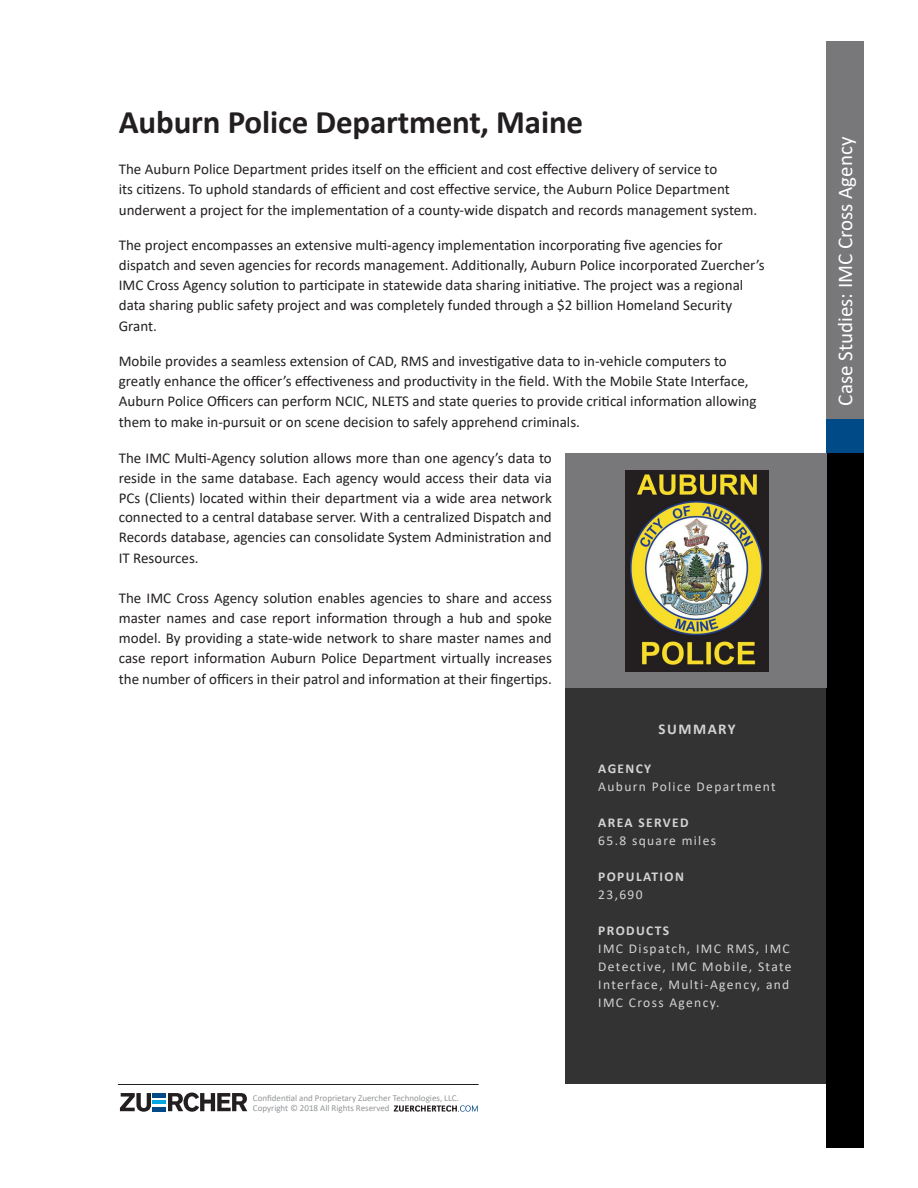
<style>
.page{position:relative;width:918px;height:1188px;background:#fff}
.page>*{position:absolute;margin:0;border:0;box-sizing:border-box;transform-origin:0 0}
.t1{font:700 33px "Calibri";letter-spacing:-.005em;color:#231f20}
.t2{font:21px "Calibri";color:#fff}
.text{font:15px/20.1px "Calibri";color:#231f20}
.t3{font:700 15px "Calibri";letter-spacing:.1em;color:#fff}
.t4{font:13.5px/18px "Calibri";letter-spacing:.1em;color:#fff}
.t5{font:700 13.5px "Calibri";letter-spacing:.1em;color:#fff}
.t6{font:9px "Calibri";color:#939598}
</style>
<div class="page">
<div style="left:827px;top:41px;width:37px;height:380px;background:#787779"></div>
<div style="left:827px;top:420px;width:37px;height:34px;background:#004a87"></div>
<div style="left:827px;top:454px;width:37px;height:694px;background:#000"></div>
<div style="left:565px;top:677px;width:262px;height:407px;background:#333"></div>
<svg style="left:394px;top:1105px;width:84px;height:7px"></svg>
<hr style="left:118px;top:1084px;width:361px;height:1px;background:#231f20">
<hr style="left:153px;top:1093px;width:13px;height:4px;background:#004a87">
<hr style="left:153px;top:1107px;width:13px;height:4px;background:#004a87">
<hr style="left:153px;top:1100px;width:13px;height:4px;background:#00a8e2">
<svg style="left:120px;top:1093px;width:31px;height:19px"></svg>
<svg style="left:168px;top:1093px;width:79px;height:19px"></svg>
<div style="left:565px;top:454px;width:262px;height:234px;background:#787779"></div>
<img style="left:626px;top:471px;width:143px;height:200px">
<p class="t1" style="left:119px;top:98px;width:466px">Auburn Police Department, Maine</p>
<p class="text" style="left:119px;top:158px;width:640px">The Auburn Police Department prides itself on the efficient and cost effective delivery of service to<br>its citizens. To uphold standards of efficient and cost effective service, the Auburn Police Department underwent a project for the implementation of a county-wide dispatch and records management system.</p>
<p class="text" style="left:119px;top:235px;width:648px">The project encompasses an extensive multi-agency implementation incorporating five agencies for dispatch and seven agencies for records management. Additionally, Auburn Police incorporated Zuercher’s IMC Cross Agency solution to participate in statewide data sharing initiative. The project was a regional data sharing public safety project and was completely funded through a $2 billion Homeland Security Grant.</p>
<p class="text" style="left:119px;top:351px;width:639px">Mobile provides a seamless extension of CAD, RMS and investigative data to in-vehicle computers to greatly enhance the officer’s effectiveness and productivity in the field. With the Mobile State Interface, Auburn Police Officers can perform NCIC, NLETS and state queries to provide critical information allowing them to make in-pursuit or on scene decision to safely apprehend criminals.</p>
<p class="text" style="left:119px;top:447px;width:435px;text-align:justify">The IMC Multi-Agency solution allows more than one agency’s data to reside in the same database. Each agency would access their data via PCs (Clients) located within their department via a wide area network connected to a central database server. With a centralized Dispatch and Records database, agencies can consolidate System Administration and IT Resources.</p>
<p class="text" style="left:119px;top:588px;width:435px;text-align:justify">The IMC Cross Agency solution enables agencies to share and access master names and case report information through a hub and spoke model. By providing a state-wide network to share master names and case report information Auburn Police Department virtually increases the number of officers in their patrol and information at their fingertips.</p>
<p class="t3" style="left:659px;top:718px;width:79px">SUMMARY</p>
<p class="t5" style="left:598px;top:759px;width:55px">AGENCY</p>
<p class="t4" style="left:598px;top:777px;width:179px">Auburn Police Department</p>
<p class="t5" style="left:598px;top:813px;width:92px">AREA SERVED</p>
<p class="t4" style="left:598px;top:831px;width:119px">65.8 square miles</p>
<p class="t5" style="left:598px;top:867px;width:87px">POPULATION</p>
<p class="t4" style="left:598px;top:885px;width:46px">23,690</p>
<p class="t5" style="left:598px;top:921px;width:72px">PRODUCTS</p>
<p class="t4" style="left:598px;top:939px;width:195px">IMC Dispatch, IMC RMS, IMC<br>Detective, IMC Mobile, State<br>Interface, Multi-Agency, and<br>IMC Cross Agency.</p>
<p class="t6" style="left:253px;top:1091px;width:207px">Confidential and Proprietary Zuercher Technologies, LLC.</p>
<p class="t6" style="left:253px;top:1102px;width:138px">Copyright © 2018 All Rights Reserved</p>
<p class="t2" style="left:831px;top:406px;width:270px;rotate:-90deg">Case Studies: IMC Cross Agency</p>
</div>
